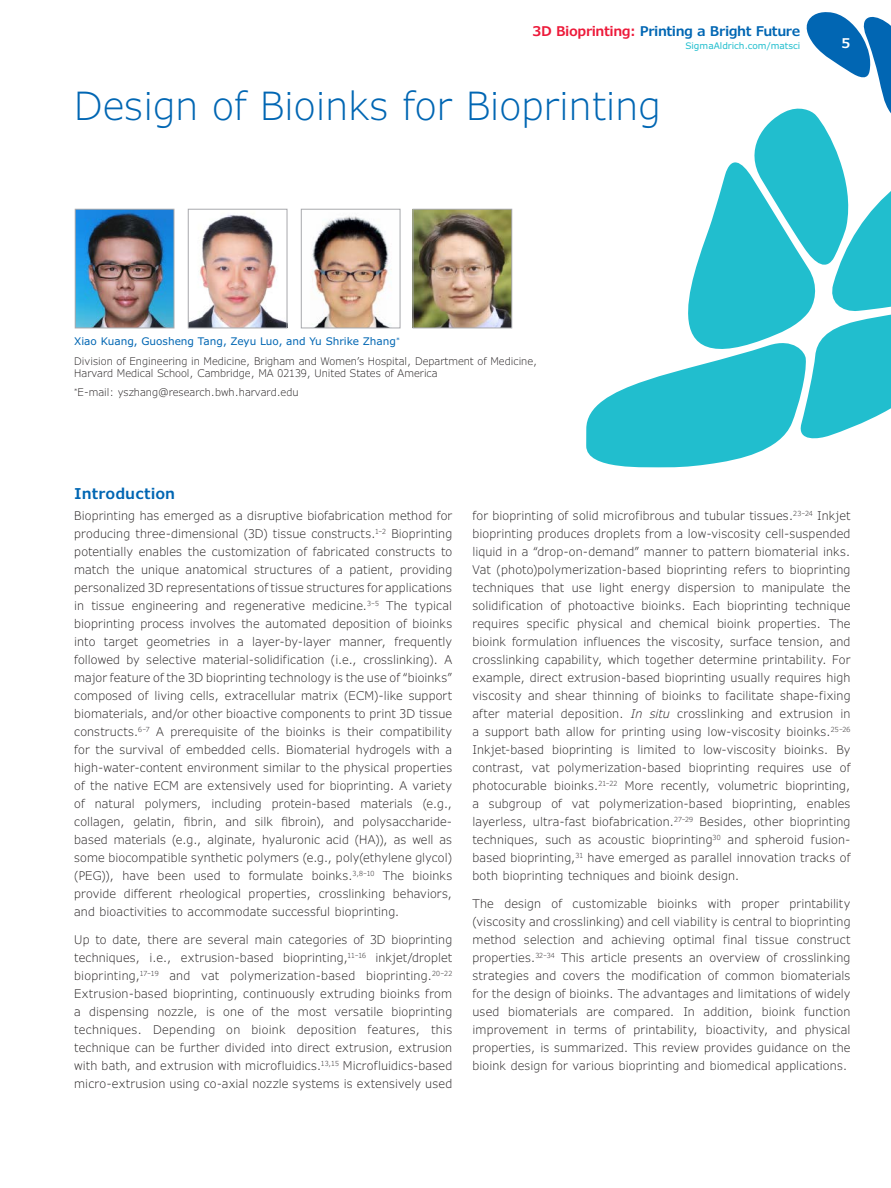
<style>
.page{position:relative;width:891px;height:1188px;background:#fff}
.page>*{position:absolute;margin:0;border:0;box-sizing:border-box;transform-origin:0 0}
.t1{font:300 39px "Verdana Pro";color:#0166b3}
.t2{font:600 15px "Verdana Pro";letter-spacing:.005em;color:#0166b3}
.t3{font:600 13.5px "Verdana Pro";letter-spacing:-.03em;color:#0166b3}
.t4{font:600 13.5px "Verdana Pro";color:#fff}
.t5{font:300 12px/18px "Verdana Pro";letter-spacing:.01em;color:#231f20;text-align:justify}
.t6{font:300 10.5px/19.4px "Verdana Pro";color:#231f20}
.t7{font:9px "Verdana Pro";color:#21bece}
.s1{color:#ed1a3a}
.s2{font-weight:400;color:#0166b3}
.s3{font-style:italic}
</style>
<div class="page">
<img style="left:77px;top:211px;width:95px;height:115px">
<div style="left:75px;top:209px;width:99px;height:119px;border:1px solid #a8a9ad"></div>
<img style="left:190px;top:215px;width:95px;height:111px">
<div style="left:188px;top:209px;width:99px;height:119px;border:1px solid #a8a9ad"></div>
<img style="left:311px;top:216px;width:81px;height:110px">
<div style="left:301px;top:209px;width:99px;height:119px;border:1px solid #a8a9ad"></div>
<img style="left:415px;top:211px;width:95px;height:115px">
<div style="left:413px;top:209px;width:99px;height:119px;border:1px solid #a8a9ad"></div>
<svg style="left:586px;top:12px;width:305px;height:456px"></svg>
<p class="t3" style="left:533px;top:23px;width:269px"><span class="s1">3D Bioprinting:</span> Printing a Bright Future</p>
<p class="t7" style="left:685px;top:40px;width:117px">SigmaAldrich.com/matsci</p>
<p class="t4" style="left:842px;top:35px;width:10px">5</p>
<h1 class="t1" style="left:74px;top:81px;width:588px">Design of Bioinks for Bioprinting</h1>
<p class="t6" style="left:74px;top:332px;width:465px"><span class="s2">Xiao Kuang, Guosheng Tang, Zeyu Luo, and Yu Shrike Zhang</span><sup>*<br></sup>Division of Engineering in Medicine, Brigham and Women’s Hospital, Department of Medicine,</p>
<p class="t6" style="left:74px;top:364px;width:365px">Harvard Medical School, Cambridge, MA 02139, United States of America <sup>*</sup>E-mail: yszhang@research.bwh.harvard.edu</p>
<p class="t2" style="left:74px;top:484px;width:103px">Introduction</p>
<p class="t5" style="left:74px;top:507px;width:380px">Bioprinting has emerged as a disruptive biofabrication method for producing three-dimensional (3D) tissue constructs.<sup>1–2</sup> Bioprinting potentially enables the customization of fabricated constructs to match the unique anatomical structures of a patient, providing personalized 3D representations of tissue structures for applications in tissue engineering and regenerative medicine.<sup>3–5</sup> The typical bioprinting process involves the automated deposition of bioinks into target geometries in a layer-by-layer manner, frequently followed by selective material-solidification (i.e., crosslinking). A major feature of the 3D bioprinting technology is the use of “bioinks” composed of living cells, extracellular matrix (ECM)-like support biomaterials, and/or other bioactive components to print 3D tissue constructs.<sup>6–7</sup> A prerequisite of the bioinks is their compatibility for the survival of embedded cells. Biomaterial hydrogels with a high-water-content environment similar to the physical properties of the native ECM are extensively used for bioprinting. A variety of natural polymers, including protein-based materials (e.g., collagen, gelatin, fibrin, and silk fibroin), and polysaccharide&shy;based materials (e.g., alginate, hyaluronic acid (HA)), as well as some biocompatible synthetic polymers (e.g., poly(ethylene glycol) (PEG)), have been used to formulate boinks.<sup>3,8–10</sup> The bioinks provide different rheological properties, crosslinking behaviors, and bioactivities to accommodate successful bioprinting.</p>
<p class="t5" style="left:74px;top:931px;width:380px">Up to date, there are several main categories of 3D bioprinting techniques, i.e., extrusion-based bioprinting,<sup>11–16</sup> inkjet/droplet bioprinting,<sup>17–19</sup> and vat polymerization-based bioprinting.<sup>20–22<br></sup>Extrusion-based bioprinting, continuously extruding bioinks from a dispensing nozzle, is one of the most versatile bioprinting techniques. Depending on bioink deposition features, this technique can be further divided into direct extrusion, extrusion with bath, and extrusion with microfluidics.<sup>13,15</sup> Microfluidics-based micro-extrusion using co-axial nozzle systems is extensively used</p>
<p class="t5" style="left:472px;top:507px;width:380px">for bioprinting of solid microfibrous and tubular tissues.<sup>23–24</sup> Inkjet bioprinting produces droplets from a low-viscosity cell-suspended liquid in a “drop-on-demand” manner to pattern biomaterial inks.<br>Vat (photo)polymerization-based bioprinting refers to bioprinting techniques that use light energy dispersion to manipulate the solidification of photoactive bioinks. Each bioprinting technique requires specific physical and chemical bioink properties. The bioink formulation influences the viscosity, surface tension, and crosslinking capability, which together determine printability. For example, direct extrusion-based bioprinting usually requires high viscosity and shear thinning of bioinks to facilitate shape-fixing after material deposition. <span class="s3">In situ</span> crosslinking and extrusion in a support bath allow for printing using low-viscosity bioinks.<sup>25–26<br></sup>Inkjet-based bioprinting is limited to low-viscosity bioinks. By contrast, vat polymerization-based bioprinting requires use of photocurable bioinks.<sup>21–22</sup> More recently, volumetric bioprinting, a subgroup of vat polymerization-based bioprinting, enables layerless, ultra-fast biofabrication.<sup>27–29</sup> Besides, other bioprinting techniques, such as acoustic bioprinting<sup>30</sup> and spheroid fusion&shy;based bioprinting,<sup>31</sup> have emerged as parallel innovation tracks of both bioprinting techniques and bioink design.</p>
<p class="t5" style="left:472px;top:895px;width:380px">The design of customizable bioinks with proper printability (viscosity and crosslinking) and cell viability is central to bioprinting method selection and achieving optimal final tissue construct properties.<sup>32–34</sup> This article presents an overview of crosslinking strategies and covers the modification of common biomaterials for the design of bioinks. The advantages and limitations of widely used biomaterials are compared. In addition, bioink function improvement in terms of printability, bioactivity, and physical properties, is summarized. This review provides guidance on the bioink design for various bioprinting and biomedical applications.</p>
</div>
